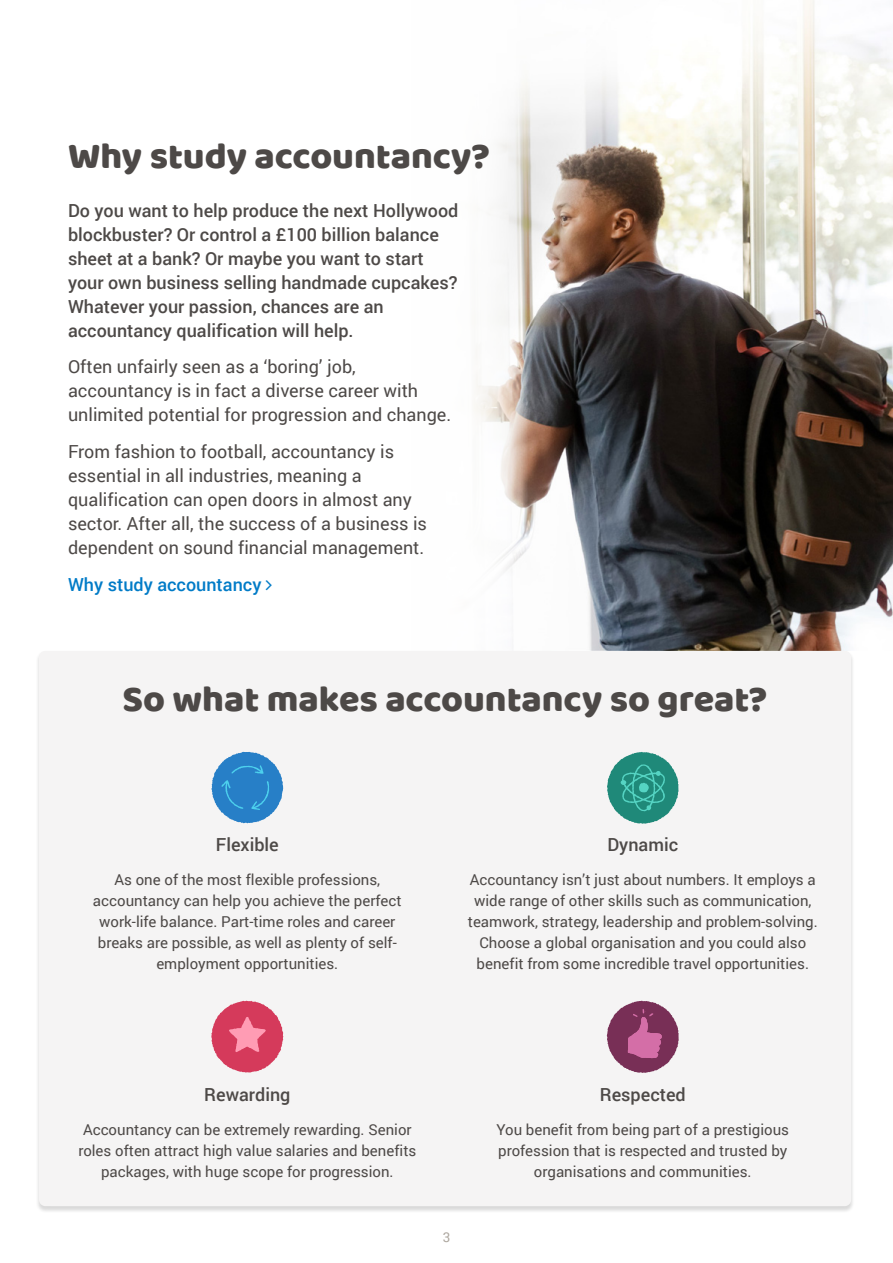
<style>
.page{position:relative;width:893px;height:1263px;background:#fff}
.page>*{position:absolute;margin:0;border:0;box-sizing:border-box;transform-origin:0 0}
.t1{font:37.5px "Baloo";letter-spacing:-.005em;color:#4d4947}
.t2{font:18px/24px "Roboto";color:#4d4947}
.t3{font:500 18px/24px "Roboto";color:#4d4947}
.t4{font:500 18px "Roboto";color:#007bc7}
.t5{font:15px/21px "Roboto";color:#4d4947;text-align:center}
.t6{font:13.5px "Roboto";color:#ada79f}
</style>
<div class="page">
<img style="left:527px;top:0;width:366px;height:650px">
<div style="left:39px;top:651px;width:812px;height:555px;background:#f5f4f4;border-radius:6px"></div>
<svg style="left:211px;top:752px;width:72px;height:71px"></svg>
<svg style="left:211px;top:1001px;width:72px;height:71px"></svg>
<svg style="left:607px;top:752px;width:72px;height:72px"></svg>
<svg style="left:607px;top:1001px;width:72px;height:71px"></svg>
<h1 class="t1" style="left:68px;top:133px;width:424px">Why study accountancy?</h1>
<p class="t3" style="left:68px;top:197px;width:392px">Do you want to help produce the next Hollywood blockbuster? Or control a £100 billion balance sheet at a bank? Or maybe you want to start your own business selling handmade cupcakes?<br>Whatever your passion, chances are an accountancy qualification will help.</p>
<p class="t2" style="left:68px;top:354px;width:385px">Often unfairly seen as a ‘boring’ job, accountancy is in fact a diverse career with unlimited potential for progression and change.</p>
<p class="t2" style="left:68px;top:439px;width:360px">From fashion to football, accountancy is essential in all industries, meaning a qualification can open doors in almost any sector. After all, the success of a business is dependent on sound financial management.</p>
<p class="t4" style="left:68px;top:572px;width:195px">Why study accountancy</p>
<h1 class="t1" style="left:123px;top:676px;width:647px">So what makes accountancy so great?</h1>
<p class="t3" style="left:216px;top:832px;width:64px">Flexible</p>
<p class="t5" style="left:93px;top:869px;width:310px">As one of the most flexible professions, accountancy can help you achieve the perfect work-life balance. Part-time roles and career breaks are possible, as well as plenty of self&shy;employment opportunities.</p>
<p class="t3" style="left:607px;top:832px;width:72px">Dynamic</p>
<p class="t5" style="left:468px;top:869px;width:351px">Accountancy isn’t just about numbers. It employs a wide range of other skills such as communication, teamwork, strategy, leadership and problem-solving.<br>Choose a global organisation and you could also benefit from some incredible travel opportunities.</p>
<p class="t3" style="left:204px;top:1082px;width:88px">Rewarding</p>
<p class="t5" style="left:78px;top:1118px;width:339px">Accountancy can be extremely rewarding. Senior roles often attract high value salaries and benefits packages, with huge scope for progression.</p>
<p class="t6" style="left:443px;top:1228px;width:9px">3</p>
<p class="t3" style="left:600px;top:1082px;width:87px">Respected</p>
<p class="t5" style="left:496px;top:1118px;width:294px">You benefit from being part of a prestigious profession that is respected and trusted by organisations and communities.</p>
</div>
